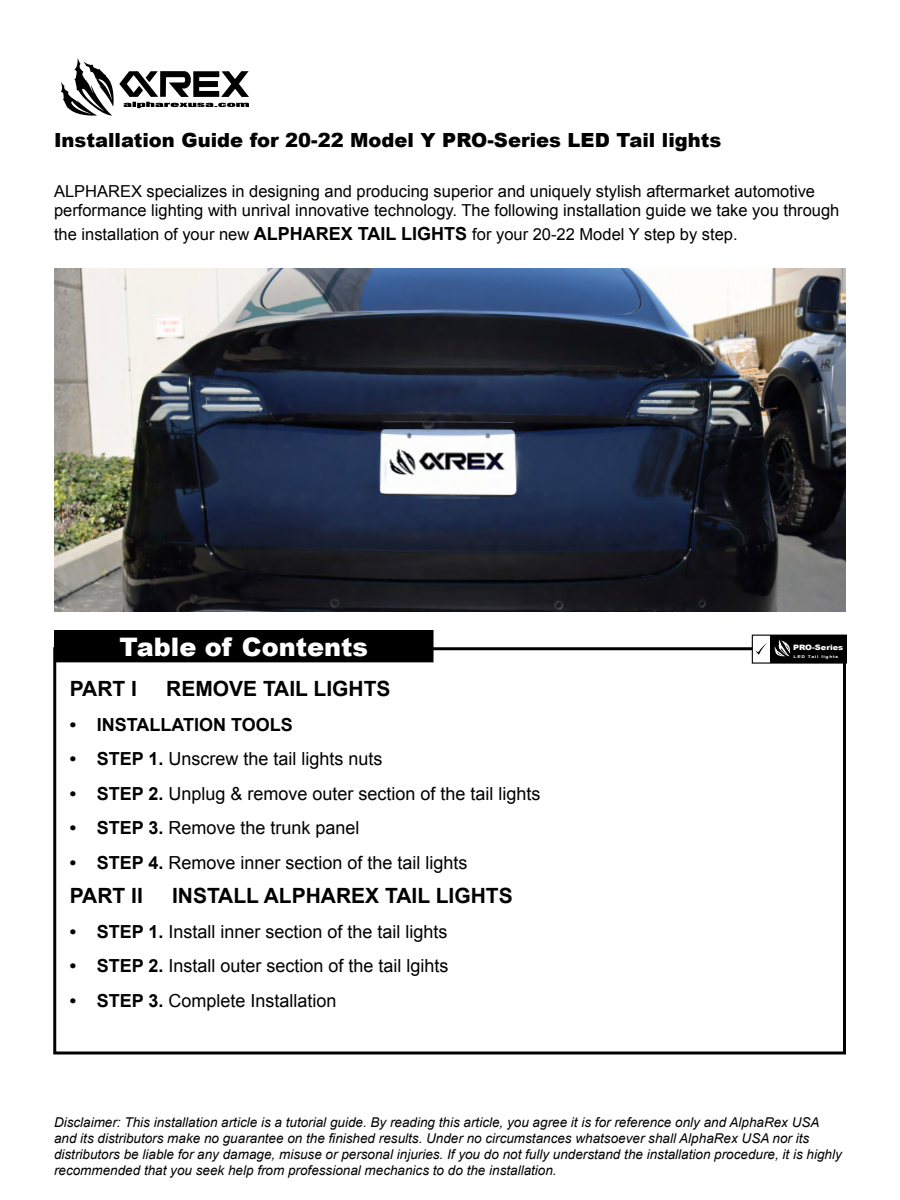
<style>
.page{position:relative;width:900px;height:1200px;background:#fff}
.page>*{position:absolute;margin:0;border:0;box-sizing:border-box;transform-origin:0 0}
.t1{font:900 25.5px "Arial";color:#fff}
.t2{font:700 21px "Arial";color:#000}
.t3{font:900 19.5px "Arial";color:#000}
.t4{font:18px "Arial";color:#000}
.t5{font:700 18px "Arial";color:#000}
.t6{font:16.5px/19.8px "Arial";color:#000}
.t7{font:italic 13.5px/16.2px "Arial";color:#000}
.t8{font:900 7.35px "Arial";color:#fff;scale:1.11 1}
.t9{font:700 3.75px "Arial";letter-spacing:.15em;color:#fff;scale:1.31 1}
.s1{font-weight:700;font-size:18px}
.s2{font-weight:700}
</style>
<div class="page">
<svg style="left:61px;top:58px;width:188px;height:58px"></svg>
<div style="left:53px;top:647px;width:793px;height:407px;border:3px solid #000"></div>
<div style="left:55px;top:631px;width:378px;height:31px;background:#000"></div>
<div style="left:54px;top:630px;width:380px;height:32px;border:2px solid #000"></div>
<img style="left:54px;top:268px;width:792px;height:344px">
<div style="left:752px;top:635px;width:94px;height:28px;background:#fff"></div>
<div style="left:752px;top:635px;width:95px;height:29px;border:1px solid #000"></div>
<div style="left:770px;top:635px;width:76px;height:28px;background:#000"></div>
<svg style="left:774px;top:639px;width:16px;height:17px"></svg>
<svg style="left:755px;top:644px;width:11px;height:10px"></svg>
<h3 class="t3" style="left:54px;top:126px;width:669px">Installation Guide for 20-22 Model Y PRO-Series LED Tail lights</h3>
<p class="t6" style="left:54px;top:181px;width:787px">ALPHAREX specializes in designing and producing superior and uniquely stylish aftermarket automotive performance lighting with unrival innovative technology. The following installation guide we take you through</p>
<p class="t6" style="left:54px;top:225px;width:685px">the installation of your new <span class="s1">ALPHAREX TAIL LIGHTS</span> for your 20-22 Model Y step by step.</p>
<h1 class="t1" style="left:120px;top:629px;width:250px">Table of Contents</h1>
<h2 class="t2" style="left:70px;top:675px;width:69px">PART I</h2>
<h2 class="t2" style="left:166px;top:675px;width:226px">REMOVE TAIL LIGHTS</h2>
<h3 class="t5" style="left:70px;top:713px;width:224px">• INSTALLATION TOOLS</h3>
<h3 class="t4" style="left:70px;top:747px;width:314px"><span class="s2">• STEP 1.</span> Unscrew the tail lights nuts</h3>
<h3 class="t4" style="left:70px;top:782px;width:472px"><span class="s2">• STEP 2.</span> Unplug &amp; remove outer section of the tail lights</h3>
<h3 class="t4" style="left:70px;top:816px;width:291px"><span class="s2">• STEP 3.</span> Remove the trunk panel</h3>
<h3 class="t4" style="left:70px;top:851px;width:399px"><span class="s2">• STEP 4.</span> Remove inner section of the tail lights</h3>
<h2 class="t2" style="left:70px;top:882px;width:75px">PART II</h2>
<h2 class="t2" style="left:172px;top:882px;width:342px">INSTALL ALPHAREX TAIL LIGHTS</h2>
<h3 class="t4" style="left:70px;top:920px;width:379px"><span class="s2">• STEP 1.</span> Install inner section of the tail lights</h3>
<h3 class="t4" style="left:70px;top:954px;width:380px"><span class="s2">• STEP 2.</span> Install outer section of the tail lgihts</h3>
<h3 class="t4" style="left:70px;top:989px;width:268px"><span class="s2">• STEP 3.</span> Complete Installation</h3>
<p class="t8" style="left:793px;top:642px;width:47px">PRO-Series</p>
<p class="t9" style="left:794px;top:654px;width:36px">LED Tail lights</p>
<p class="t7" style="left:54px;top:1114px;width:789px">Disclaimer: This installation article is a tutorial guide. By reading this article, you agree it is for reference only and AlphaRex USA and its distributors make no guarantee on the finished results. Under no circumstances whatsoever shall AlphaRex USA nor its distributors be liable for any damage, misuse or personal injuries. If you do not fully understand the installation procedure, it is highly recommended that you seek help from professional mechanics to do the installation.</p>
</div>
